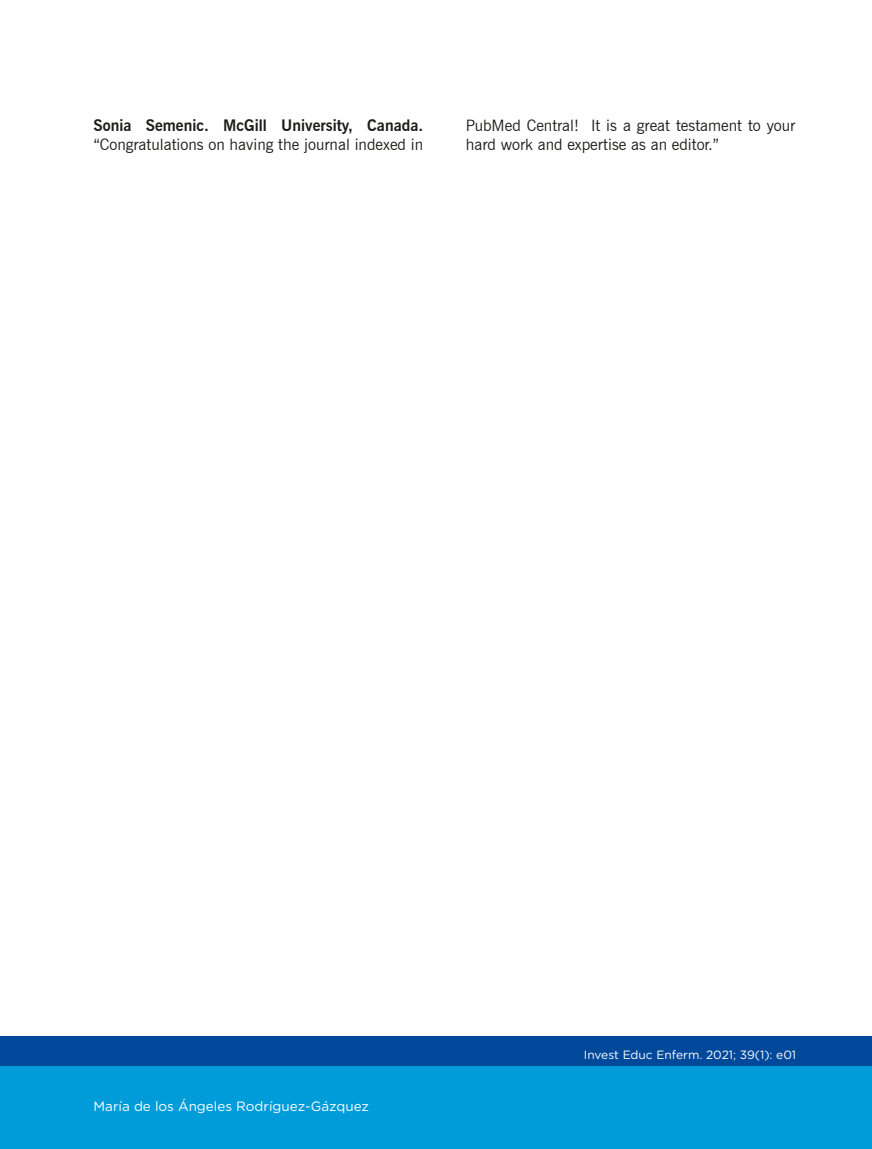
<style>
.page{position:relative;width:872px;height:1149px;background:#fff}
.page>*{position:absolute;margin:0;border:0;box-sizing:border-box;transform-origin:0 0}
.t1{font:15.75px/19px "News Gothic BT";color:#1d1d1b}
.t2{font:700 15.75px "News Gothic BT";color:#1d1d1b}
.t3{font:13.5px "Gotham Rounded";color:#fff}
.t4{font:12px "Gotham Rounded";color:#fff}
</style>
<div class="page">
<div style="left:0;top:1035px;width:872px;height:113px;background:#00499a"></div>
<div style="left:0;top:1065px;width:872px;height:83px;background:#009bd9"></div>
<p class="t2" style="left:94px;top:116px;width:331px">Sonia Semenic. McGill University, Canada.</p>
<p class="t1" style="left:94px;top:135px;width:331px">“Congratulations on having the journal indexed in</p>
<p class="t1" style="left:466px;top:116px;width:331px">PubMed Central! It is a great testament to your hard work and expertise as an editor.”</p>
<p class="t3" style="left:94px;top:1097px;width:277px">María de los Ángeles Rodríguez-Gázquez</p>
<p class="t4" style="left:584px;top:1045px;width:214px">Invest Educ Enferm. 2021; 39(1): e01</p>
</div>
